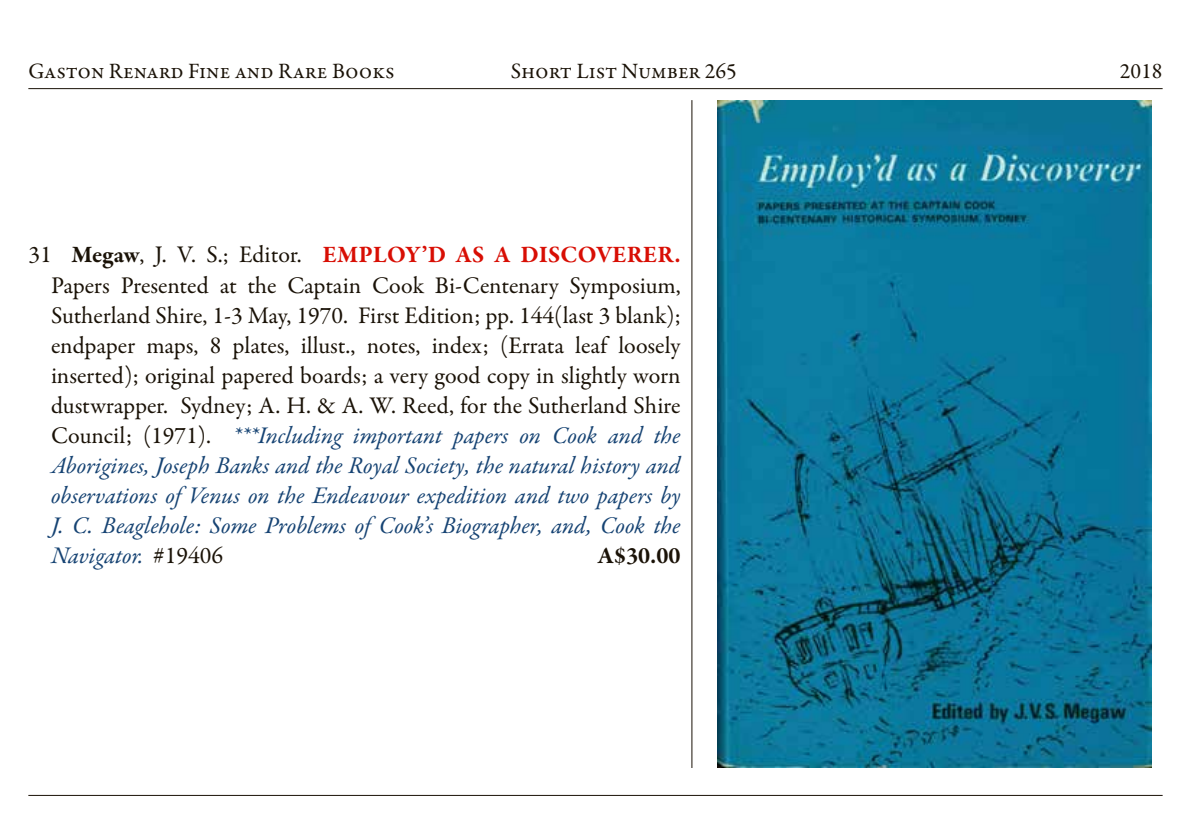
<style>
.page{position:relative;width:1191px;height:840px;background:#fff}
.page>*{position:absolute;margin:0;border:0;box-sizing:border-box;transform-origin:0 0}
.t1{font:24px/30px "Garamond Premr Pro";letter-spacing:-.005em;color:#1a1207;text-align:justify}
.t2{font:700 24px "Garamond Premr Pro";color:#1a1207}
.t3{font:22px "Garamond Premr Pro";color:#1a1207}
.s1{font-weight:700}
.s2{font-weight:700;color:#d80e04}
.s3{font-style:italic;color:#164373}
</style>
<div class="page">
<hr style="left:28px;top:88px;width:1134px;height:1px;background:#1a1207">
<hr style="left:28px;top:794px;width:1134px;height:1px;background:#1a1207">
<hr style="left:691px;top:100px;width:1px;height:667px;background:#1a1207">
<img style="left:717px;top:100px;width:434px;height:667px">
<p class="t3" style="left:28px;top:57px;width:368px">Gaston Renard Fine and Rare Books</p>
<p class="t3" style="left:511px;top:57px;width:228px">Short List Number 265</p>
<p class="t3" style="left:1119px;top:57px;width:44px">2018</p>
<p class="t1" style="left:51px;top:240px;width:631px;text-indent:-23px">31 <span class="s1">Megaw</span>, J. V. S.; Editor. <span class="s2">EMPLOY’D AS A DISCOVERER.<br></span>Papers Presented at the Captain Cook Bi-Centenary Symposium, Sutherland Shire, 1-3 May, 1970. First Edition; pp. 144(last 3 blank); endpaper maps, 8 plates, illust., notes, index; (Errata leaf loosely inserted); original papered boards; a very good copy in slightly worn dustwrapper. Sydney; A. H. &amp; A. W. Reed, for the Sutherland Shire Council; (1971). <span class="s3">***Including important papers on Cook and the Aborigines, Joseph Banks and the Royal Society, the natural history and observations of Venus on the Endeavour expedition and two papers by J. C. Beaglehole: Some Problems of Cook’s Biographer, and, Cook the Navigator.</span> #19406</p>
<p class="t2" style="left:598px;top:540px;width:84px">A$30.00</p>
</div>
